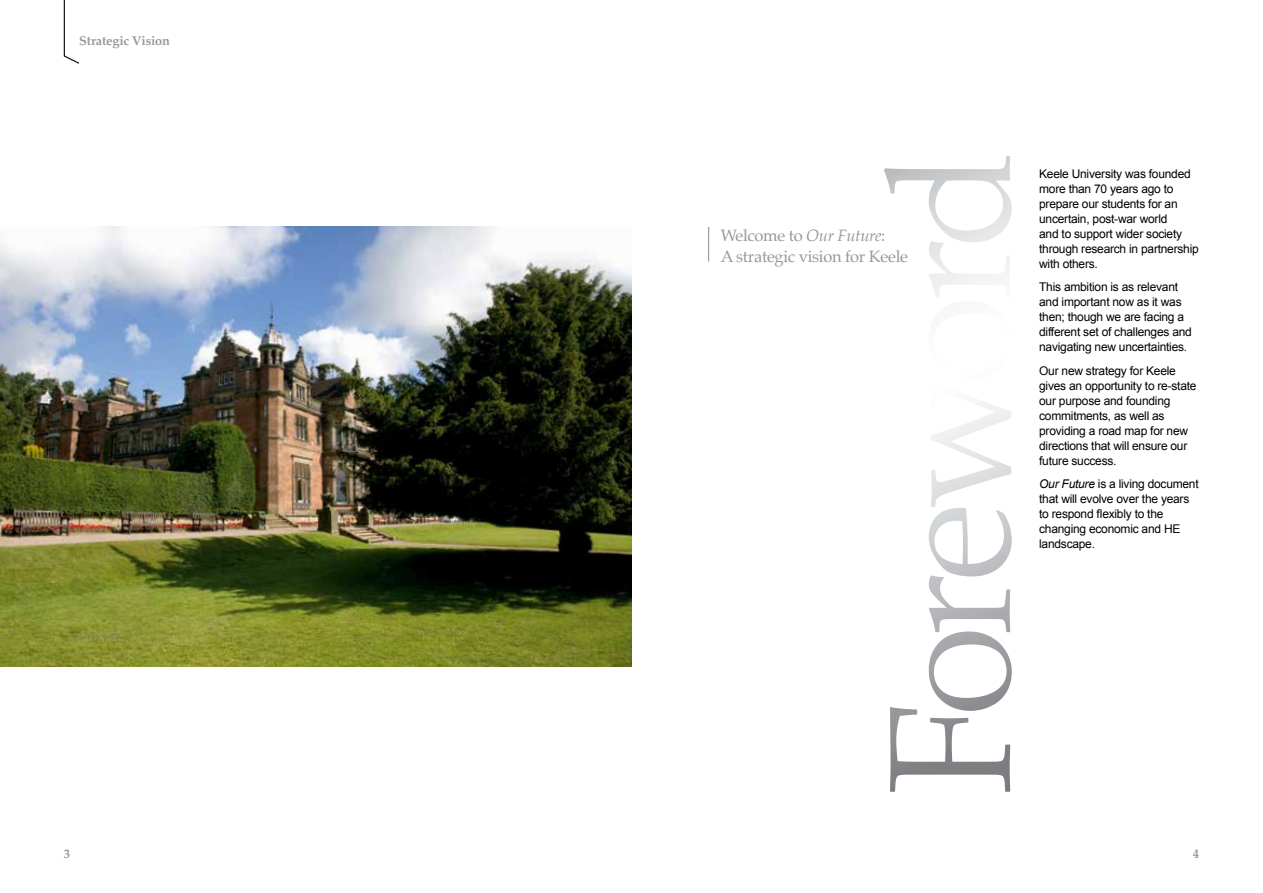
<style>
.page{position:relative;width:1263px;height:893px;background:#fff}
.page>*{position:absolute;margin:0;border:0;box-sizing:border-box;transform-origin:0 0}
.t1{font:16.5px/21px "Palatino";letter-spacing:-.02em;color:#98989c}
.t2{font:700 12.75px "Palatino";letter-spacing:-.015em;color:#98989c}
.t3{font:12px/15px "Arial";letter-spacing:-.02em;color:#000}
.s1{font-style:italic}
</style>
<div class="page">
<svg style="left:884px;top:156px;width:128px;height:142px"></svg>
<hr style="left:708px;top:227px;width:1px;height:35px;background:#98989c">
<svg style="left:63px;top:0;width:17px;height:64px"></svg>
<img style="left:0;top:227px;width:631px;height:439px">
<p class="t2" style="left:79px;top:30px;width:92px">Strategic Vision</p>
<h1 class="t1" style="left:721px;top:224px;width:189px">Welcome to <span class="s1">Our Future</span>:<br>A strategic vision for Keele</h1>
<p class="t3" style="left:1039px;top:166px;width:161px">Keele University was founded more than 70 years ago to prepare our students for an uncertain, post-war world<br>and to support wider society through research in partnership with others.</p>
<p class="t3" style="left:1039px;top:280px;width:154px">This ambition is as relevant and important now as it was then; though we are facing a different set of challenges and navigating new uncertainties.</p>
<p class="t3" style="left:1039px;top:363px;width:159px">Our new strategy for Keele gives an opportunity to re-state our purpose and founding commitments, as well as providing a road map for new directions that will ensure our future success.</p>
<p class="t3" style="left:1039px;top:477px;width:161px"><span class="s1">Our Future</span> is a living document that will evolve over the years to respond flexibly to the changing economic and HE landscape.</p>
<p class="t2" style="left:64px;top:843px;width:8px">3</p>
<p class="t2" style="left:1193px;top:843px;width:8px">4</p>
</div>
